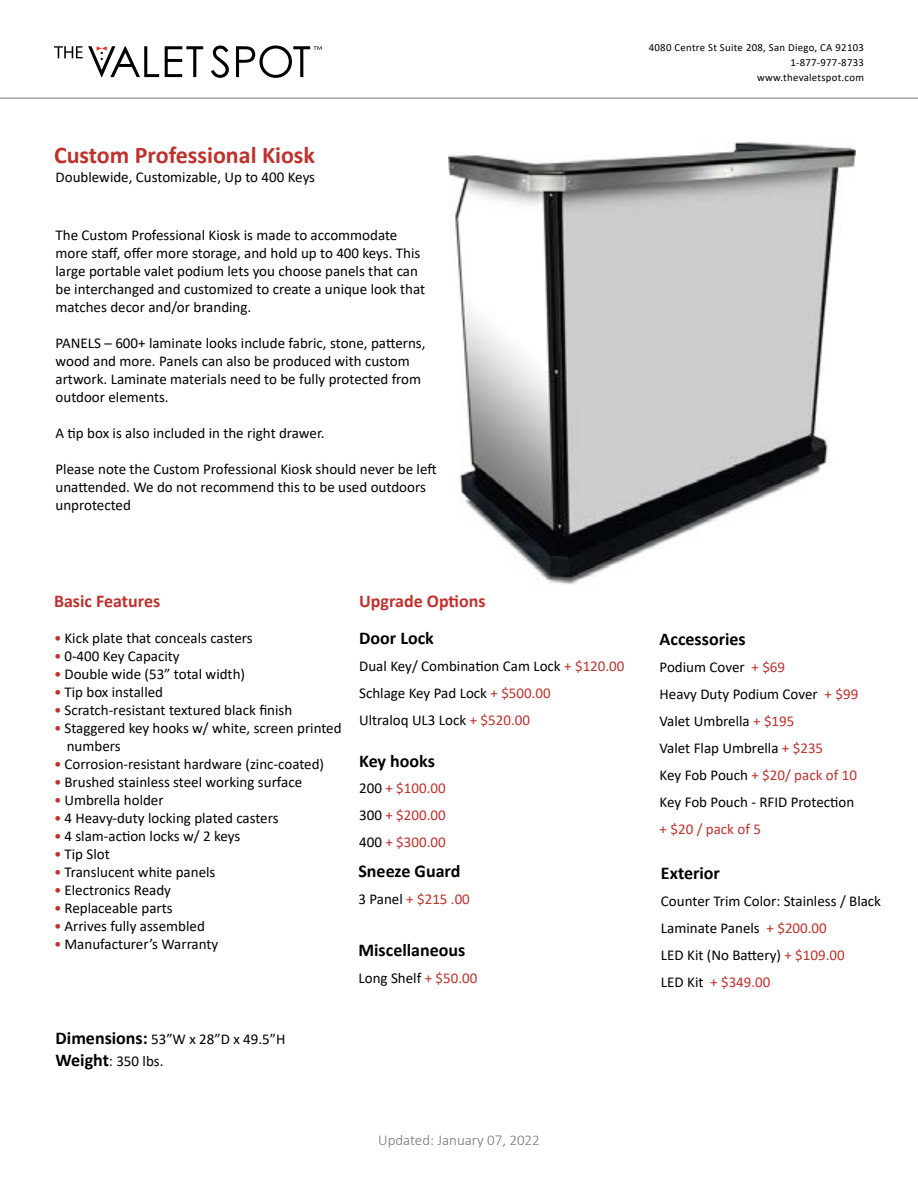
<style>
.page{position:relative;width:918px;height:1188px;background:#fff}
.page>*{position:absolute;margin:0;border:0;box-sizing:border-box;transform-origin:0 0}
.t1{font:700 24px "Calibri";color:#c0312d}
.t2{font:700 18px "Calibri";color:#000}
.t3{font:700 18px "Calibri";color:#c0312d}
.t4{font:15px/18px "Calibri";color:#000}
.t5{font:15px/27px "Calibri";color:#c0312d;text-align:justify}
.t6{font:300 15px "Calibri";color:#757575}
.t7{font:10.8px/15px "Calibri";letter-spacing:.025em;color:#000101;text-align:right}
.s1{color:#c0312d}
.s2{color:#000}
.s3{font-weight:700;font-size:18px}
</style>
<div class="page">
<svg style="left:165px;top:46px;width:38px;height:31px"></svg>
<svg style="left:211px;top:45px;width:18px;height:33px"></svg>
<svg style="left:54px;top:46px;width:105px;height:31px"></svg>
<svg style="left:236px;top:45px;width:86px;height:33px"></svg>
<hr style="left:0;top:97px;width:918px;height:2px;background:#a3a3a6">
<img style="left:448px;top:142px;width:408px;height:443px">
<h1 class="t1" style="left:54px;top:138px;width:263px">Custom Professional Kiosk</h1>
<p class="t4" style="left:56px;top:168px;width:261px">Doublewide, Customizable, Up to 400 Keys</p>
<p class="t4" style="left:56px;top:226px;width:371px">The Custom Professional Kiosk is made to accommodate more staff, offer more storage, and hold up to 400 keys. This large portable valet podium lets you choose panels that can be interchanged and customized to create a unique look that matches decor and/or branding.</p>
<p class="t4" style="left:56px;top:334px;width:372px">PANELS – 600+ laminate looks include fabric, stone, patterns, wood and more. Panels can also be produced with custom artwork. Laminate materials need to be fully protected from outdoor elements.</p>
<p class="t4" style="left:56px;top:424px;width:270px">A tip box is also included in the right drawer.</p>
<p class="t4" style="left:56px;top:460px;width:383px">Please note the Custom Professional Kiosk should never be left unattended. We do not recommend this to be used outdoors unprotected</p>
<p class="t7" style="left:649px;top:40px;width:217px">4080 Centre St Suite 208, San Diego, CA 92103<br>1-877-977-8733<br>www.thevaletspot.com</p>
<p class="t3" style="left:54px;top:589px;width:108px">Basic Features</p>
<p class="t3" style="left:359px;top:589px;width:128px">Upgrade Options</p>
<p class="t4" style="left:54px;top:629px;width:200px"><span class="s1">•</span> Kick plate that conceals casters</p>
<p class="t4" style="left:54px;top:647px;width:127px"><span class="s1">•</span> 0-400 Key Capacity</p>
<p class="t4" style="left:54px;top:665px;width:193px"><span class="s1">•</span> Double wide (53” total width)</p>
<p class="t4" style="left:54px;top:683px;width:111px"><span class="s1">•</span> Tip box installed</p>
<p class="t4" style="left:54px;top:701px;width:240px"><span class="s1">•</span> Scratch-resistant textured black finish</p>
<p class="t4" style="left:67px;top:719px;width:276px;text-indent:-13px"><span class="s1">•</span> Staggered key hooks w/ white, screen printed numbers</p>
<p class="t4" style="left:54px;top:755px;width:272px"><span class="s1">•</span> Corrosion-resistant hardware (zinc-coated)</p>
<p class="t4" style="left:54px;top:773px;width:250px"><span class="s1">•</span> Brushed stainless steel working surface</p>
<p class="t4" style="left:54px;top:791px;width:111px"><span class="s1">•</span> Umbrella holder</p>
<p class="t4" style="left:54px;top:809px;width:226px"><span class="s1">•</span> 4 Heavy-duty locking plated casters</p>
<p class="t4" style="left:54px;top:827px;width:188px"><span class="s1">•</span> 4 slam-action locks w/ 2 keys</p>
<p class="t4" style="left:54px;top:845px;width:57px"><span class="s1">•</span> Tip Slot</p>
<p class="t4" style="left:54px;top:863px;width:163px"><span class="s1">•</span> Translucent white panels</p>
<p class="t4" style="left:54px;top:881px;width:119px"><span class="s1">•</span> Electronics Ready</p>
<p class="t4" style="left:54px;top:899px;width:120px"><span class="s1">•</span> Replaceable parts</p>
<p class="t4" style="left:54px;top:917px;width:152px"><span class="s1">•</span> Arrives fully assembled</p>
<p class="t4" style="left:54px;top:935px;width:166px"><span class="s1">•</span> Manufacturer’s Warranty</p>
<p class="t2" style="left:359px;top:626px;width:76px">Door Lock</p>
<p class="t4" style="left:359px;top:652px;width:267px;line-height:27px">Dual Key/ Combination Cam Lock <span class="s1">+ $120.00<br></span>Schlage Key Pad Lock <span class="s1">+ $500.00<br></span>Ultraloq UL3 Lock <span class="s1">+ $520.00</span></p>
<p class="t2" style="left:359px;top:749px;width:77px">Key hooks</p>
<p class="t5" style="left:359px;top:774px;width:88px"><span class="s2">200</span> + $100.00<br><span class="s2">300</span> + $200.00<br><span class="s2">400</span> + $300.00</p>
<p class="t2" style="left:358px;top:859px;width:103px">Sneeze Guard</p>
<p class="t5" style="left:358px;top:885px;width:113px"><span class="s2">3 Panel</span> + $215 .00</p>
<p class="t2" style="left:358px;top:937px;width:108px">Miscellaneous</p>
<p class="t4" style="left:358px;top:969px;width:120px">Long Shelf <span class="s1">+ $50.00</span></p>
<p class="t4" style="left:56px;top:1028px;width:231px;line-height:21.6px"><span class="s3">Dimensions:</span> 53”W x 28”D x 49.5”H<br><span class="s3">Weight</span>: 350 lbs.</p>
<p class="t6" style="left:378px;top:1131px;width:163px">Updated: January 07, 2022</p>
<p class="t2" style="left:660px;top:626px;width:88px">Accessories</p>
<p class="t4" style="left:660px;top:653px;width:200px;line-height:27px">Podium Cover <span class="s1">+ $69<br></span>Heavy Duty Podium Cover <span class="s1">+ $99<br></span>Valet Umbrella <span class="s1">+ $195<br></span>Valet Flap Umbrella <span class="s1">+ $235<br></span>Key Fob Pouch <span class="s1">+ $20/ pack of 10<br></span>Key Fob Pouch - RFID Protection</p>
<p class="t5" style="left:660px;top:815px;width:103px">+ $20 / pack of 5</p>
<p class="t2" style="left:661px;top:860px;width:61px">Exterior</p>
<p class="t4" style="left:661px;top:887px;width:222px;line-height:27px">Counter Trim Color: Stainless / Black<br>Laminate Panels <span class="s1">+ $200.00<br></span>LED Kit (No Battery) <span class="s1">+ $109.00<br></span>LED Kit <span class="s1">+ $349.00</span></p>
</div>
